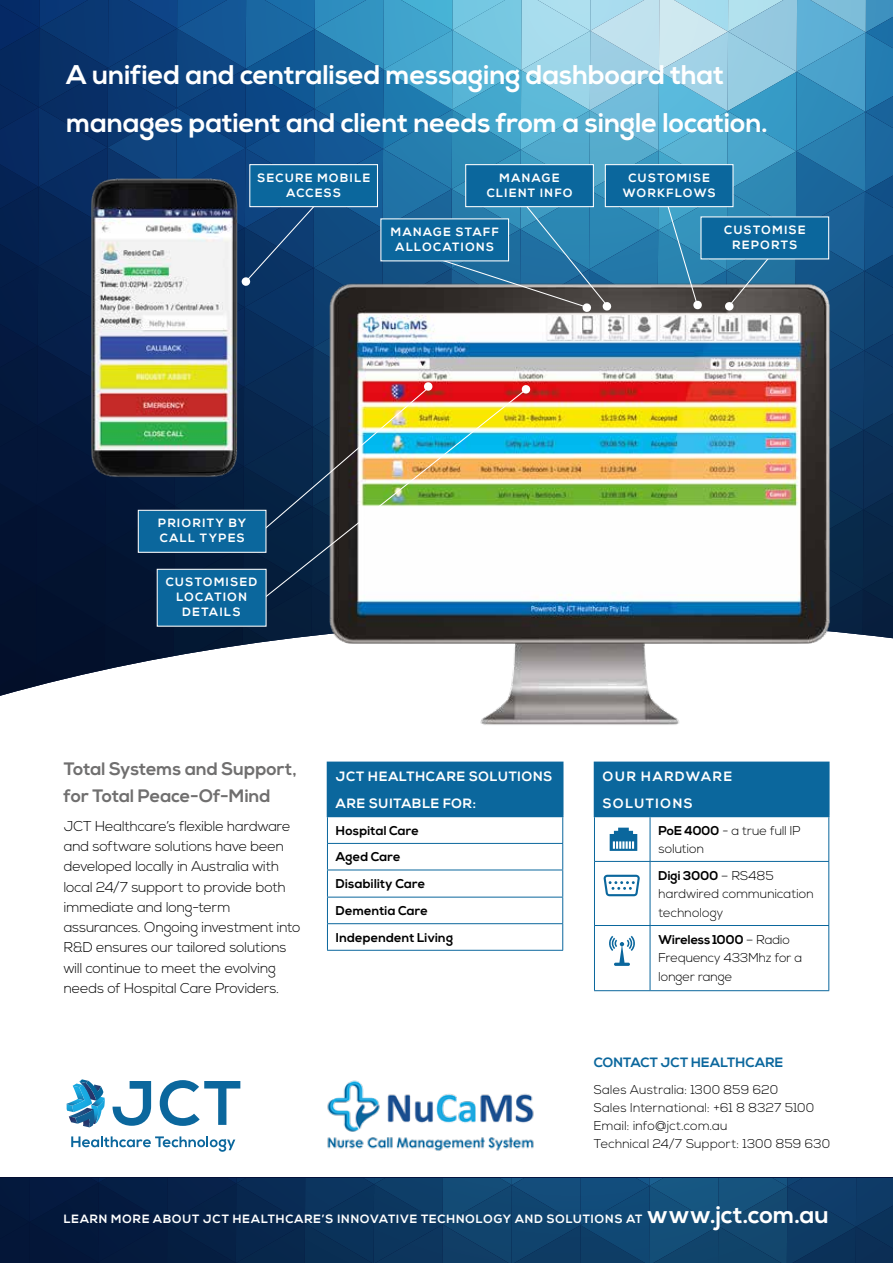
<style>
.page{position:relative;width:893px;height:1263px;background:#fff}
.page>*{position:absolute;margin:0;border:0;box-sizing:border-box;transform-origin:0 0}
.t1{font:700 27px/48px "Nexa";color:#fff}
.t2{font:700 18px/27px "Nexa";color:#706f6f}
.t3{font:300 14.25px/20.2px "Nexa";letter-spacing:-.01em;color:#000}
.t4{font:700 13.5px/27px "Nexa";letter-spacing:.06em;color:#fff}
.t5{font:700 13.5px "Nexa";letter-spacing:.015em;color:#0b679d}
.t6{font:700 13.5px/27px "Nexa";letter-spacing:.115em;color:#fff}
.t7{font:300 12.75px/18px "Nexa";letter-spacing:.005em;color:#000}
.t8{font:700 12.75px/26.7px "Nexa";letter-spacing:.015em;color:#000}
.t9{font:700 12px/15px "Nexa";letter-spacing:.11em;color:#fff;text-align:center}
.t10{font:700 12px "Nexa";letter-spacing:.075em;color:#fff}
.s1{font-weight:700}
.s2{font-size:24px}
</style>
<div class="page">
<div style="left:327px;top:762px;width:236px;height:54px;background:#0b679d"></div>
<hr style="left:327px;top:761px;width:236px;height:2px;background:#0b679d">
<hr style="left:327px;top:950px;width:236px;height:1px;background:#0b679d">
<svg style="left:327px;top:816px;width:236px;height:134px"></svg>
<hr style="left:327px;top:897px;width:236px;height:1px;background:#0b679d">
<svg style="left:0;top:1178px;width:893px;height:85px;background:#0c355d"></svg>
<svg style="left:113px;top:1081px;width:38px;height:45px"></svg>
<svg style="left:160px;top:1080px;width:80px;height:46px"></svg>
<svg style="left:67px;top:1079px;width:38px;height:48px"></svg>
<svg style="left:71px;top:1136px;width:164px;height:16px"></svg>
<img style="left:480px;top:696px;width:199px;height:29px">
<img style="left:0;top:0;width:893px;height:696px">
<div style="left:700px;top:216px;width:129px;height:43px;background:#0b679d"></div>
<div style="left:249px;top:164px;width:129px;height:43px;background:#0b679d;border:1px solid #fff"></div>
<div style="left:594px;top:762px;width:235px;height:54px;background:#0b679d"></div>
<hr style="left:828px;top:763px;width:2px;height:53px;background:#0b679d">
<hr style="left:594px;top:761px;width:56px;height:2px;background:#0b679d">
<hr style="left:650px;top:761px;width:180px;height:2px;background:#0b679d">
<hr style="left:650px;top:816px;width:180px;height:1px;background:#0b679d">
<svg style="left:594px;top:816px;width:235px;height:175px"></svg>
<img style="left:327px;top:1080px;width:207px;height:71px">
<h1 class="t1" style="left:67px;top:52px;width:703px">A unified and centralised messaging dashboard that manages patient and client needs from a single location.</h1>
<p class="t9" style="left:257px;top:171px;width:114px">SECURE MOBILE<br>ACCESS</p>
<p class="t9" style="left:487px;top:171px;width:87px">MANAGE<br>CLIENT INFO</p>
<p class="t9" style="left:623px;top:171px;width:94px">CUSTOMISE<br>WORKFLOWS</p>
<p class="t9" style="left:391px;top:225px;width:110px">MANAGE STAFF<br>ALLOCATIONS</p>
<p class="t9" style="left:724px;top:223px;width:83px">CUSTOMISE<br>REPORTS</p>
<p class="t9" style="left:158px;top:516px;width:89px;text-align:left">PRIORITY BY<br>CALL TYPES</p>
<p class="t9" style="left:166px;top:575px;width:93px">CUSTOMISED<br>LOCATION<br>DETAILS</p>
<p class="t2" style="left:64px;top:756px;width:235px">Total Systems and Support, for Total Peace-Of-Mind</p>
<p class="t3" style="left:64px;top:816px;width:238px">JCT Healthcare’s flexible hardware and software solutions have been developed locally in Australia with local 24/7 support to provide both immediate and long-term assurances. Ongoing investment into R&amp;D ensures our tailored solutions will continue to meet the evolving needs of Hospital Care Providers.</p>
<p class="t4" style="left:336px;top:763px;width:218px">JCT HEALTHCARE SOLUTIONS<br>ARE SUITABLE FOR:</p>
<p class="t8" style="left:336px;top:818px;width:119px">Hospital Care<br>Aged Care<br>Disability Care<br>Dementia Care<br>Independent Living</p>
<p class="t6" style="left:603px;top:763px;width:131px">OUR HARDWARE<br>SOLUTIONS</p>
<p class="t7" style="left:659px;top:822px;width:144px"><span class="s1">PoE 4000</span> - a true full IP solution</p>
<p class="t7" style="left:659px;top:866px;width:157px;line-height:18.8px"><span class="s1">Digi 3000</span> – RS485 hardwired communication technology</p>
<p class="t7" style="left:659px;top:930px;width:145px;line-height:18.8px"><span class="s1">Wireless 1000</span> – Radio<br>Frequency 433Mhz for a longer range</p>
<p class="t5" style="left:594px;top:1054px;width:191px">CONTACT JCT HEALTHCARE</p>
<p class="t7" style="left:594px;top:1081px;width:238px">Sales Australia: 1300 859 620<br>Sales International: +61 8 8327 5100<br>Email: info@jct.com.au<br>Technical 24/7 Support: 1300 859 630</p>
<p class="t10" style="left:64px;top:1211px;width:767px">LEARN MORE ABOUT JCT HEALTHCARE’S INNOVATIVE TECHNOLOGY AND SOLUTIONS AT <span class="s2">www.jct.com.au</span></p>
</div>
